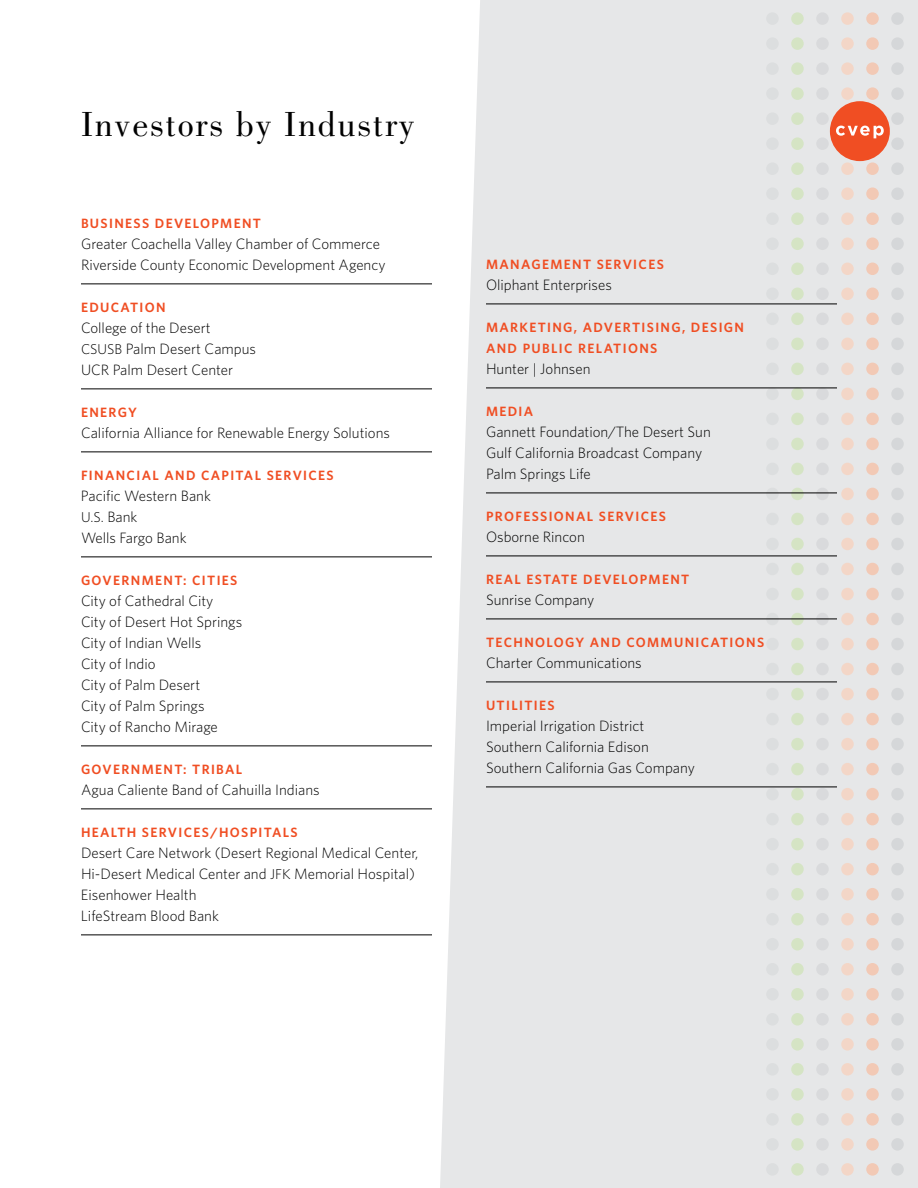
<style>
.page{position:relative;width:918px;height:1188px;background:#fff}
.page>*{position:absolute;margin:0;border:0;box-sizing:border-box;transform-origin:0 0}
.t1{font:36px "Bodoni";letter-spacing:.05em;color:#000}
.t2{font:300 15px/21px "Whitney";color:#000}
.t3{font:300 14.25px "Whitney";color:#000}
.t4{font:600 13.5px/21px "Whitney";letter-spacing:.1em;color:#f04e23}
.s1{font-size:14.25px}
.s2{font-size:15px}
</style>
<div class="page">
<div style="left:440px;top:0;width:478px;height:1188px;background:#e6e7e8"></div>
<svg style="left:766px;top:12px;width:13px;height:1164px;background:#e1e2e3"></svg>
<svg style="left:791px;top:12px;width:13px;height:1164px;background:#dee4d9"></svg>
<svg style="left:816px;top:12px;width:13px;height:1164px;background:#e0e1e2"></svg>
<svg style="left:891px;top:12px;width:13px;height:1164px;background:#dfe0e2"></svg>
<hr style="left:81px;top:284px;width:351px;height:1px;background:#000">
<hr style="left:81px;top:388px;width:351px;height:1px;background:#000">
<hr style="left:81px;top:452px;width:351px;height:1px;background:#000">
<hr style="left:81px;top:556px;width:351px;height:1px;background:#000">
<hr style="left:81px;top:746px;width:351px;height:1px;background:#000">
<hr style="left:81px;top:808px;width:351px;height:1px;background:#000">
<hr style="left:81px;top:934px;width:351px;height:1px;background:#000">
<hr style="left:486px;top:304px;width:351px;height:1px;background:#000">
<hr style="left:486px;top:388px;width:351px;height:1px;background:#000">
<hr style="left:486px;top:493px;width:351px;height:1px;background:#000">
<hr style="left:486px;top:556px;width:351px;height:1px;background:#000">
<hr style="left:486px;top:619px;width:351px;height:1px;background:#000">
<hr style="left:486px;top:682px;width:351px;height:1px;background:#000">
<hr style="left:486px;top:787px;width:351px;height:1px;background:#000">
<div style="left:830px;top:101px;width:60px;height:60px;background:#f04e23;border-radius:50%"></div>
<svg style="left:836px;top:12px;width:48px;height:1164px;background:#e8dcd7"></svg>
<h1 class="t1" style="left:81px;top:104px;width:335px">Investors by Industry</h1>
<p class="t4" style="left:81px;top:212px;width:182px">BUSINESS DEVELOPMENT</p>
<p class="t2" style="left:81px;top:233px;width:306px">Greater Coachella Valley Chamber of Commerce<br>Riverside County Economic Development Agency</p>
<p class="t4" style="left:81px;top:296px;width:86px">EDUCATION</p>
<p class="t2" style="left:81px;top:317px;width:177px">College of the Desert<br><span class="s1">CSUSB</span> Palm Desert Campus<br>UCR Palm Desert Center</p>
<p class="t4" style="left:81px;top:401px;width:57px">ENERGY</p>
<p class="t2" style="left:81px;top:422px;width:311px">California Alliance for Renewable Energy Solutions</p>
<p class="t4" style="left:81px;top:464px;width:254px">FINANCIAL AND CAPITAL SERVICES</p>
<p class="t2" style="left:81px;top:485px;width:131px">Pacific Western Bank</p>
<p class="t3" style="left:81px;top:509px;width:58px">U.S. <span class="s2">Bank</span></p>
<p class="t2" style="left:81px;top:527px;width:107px">Wells Fargo Bank</p>
<p class="t4" style="left:81px;top:569px;width:158px">GOVERNMENT: CITIES</p>
<p class="t2" style="left:81px;top:590px;width:163px">City of Cathedral City<br>City of Desert Hot Springs<br>City of Indian Wells<br>City of Indio<br>City of Palm Desert<br>City of Palm Springs<br>City of Rancho Mirage</p>
<p class="t4" style="left:81px;top:758px;width:163px">GOVERNMENT: TRIBAL</p>
<p class="t2" style="left:81px;top:779px;width:240px">Agua Caliente Band of Cahuilla Indians</p>
<p class="t4" style="left:81px;top:821px;width:218px">HEALTH SERVICES/HOSPITALS</p>
<p class="t2" style="left:81px;top:842px;width:339px">Desert Care Network (Desert Regional Medical Center, Hi-Desert Medical Center and <span class="s1">JFK</span> Memorial Hospital)<br>Eisenhower Health<br>LifeStream Blood Bank</p>
<p class="t4" style="left:486px;top:253px;width:179px">MANAGEMENT SERVICES</p>
<p class="t2" style="left:486px;top:274px;width:127px">Oliphant Enterprises</p>
<p class="t4" style="left:486px;top:316px;width:260px">MARKETING, ADVERTISING, DESIGN<br>AND PUBLIC RELATIONS</p>
<p class="t2" style="left:486px;top:358px;width:106px">Hunter | Johnsen</p>
<p class="t4" style="left:486px;top:400px;width:49px">MEDIA</p>
<p class="t2" style="left:486px;top:421px;width:226px">Gannett Foundation/The Desert Sun<br>Gulf California Broadcast Company<br>Palm Springs Life</p>
<p class="t4" style="left:486px;top:505px;width:182px">PROFESSIONAL SERVICES</p>
<p class="t2" style="left:486px;top:526px;width:100px">Osborne Rincon</p>
<p class="t4" style="left:486px;top:568px;width:205px">REAL ESTATE DEVELOPMENT</p>
<p class="t2" style="left:486px;top:589px;width:110px">Sunrise Company</p>
<p class="t4" style="left:486px;top:631px;width:280px">TECHNOLOGY AND COMMUNICATIONS</p>
<p class="t2" style="left:486px;top:652px;width:157px">Charter Communications</p>
<p class="t4" style="left:486px;top:694px;width:70px">UTILITIES</p>
<p class="t2" style="left:486px;top:715px;width:210px">Imperial Irrigation District<br>Southern California Edison<br>Southern California Gas Company</p>
</div>
